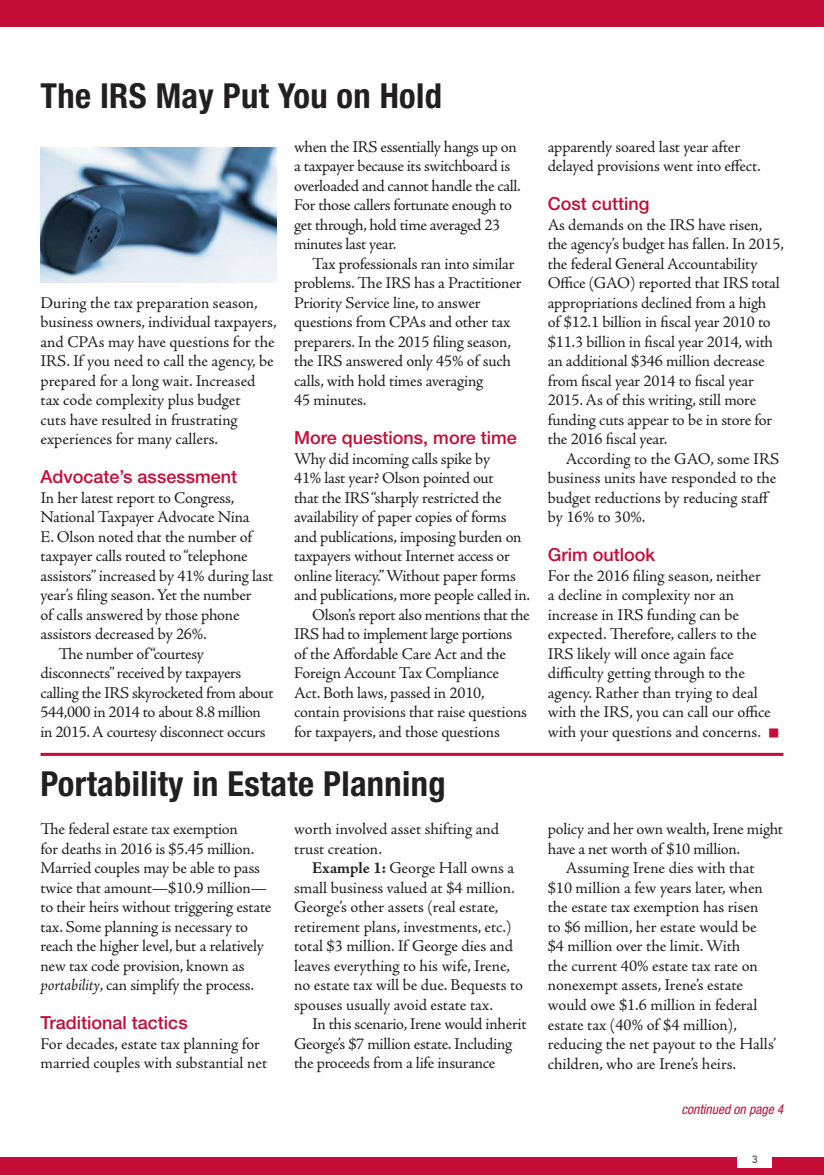
<style>
.page{position:relative;width:824px;height:1175px;background:#fff}
.page>*{position:absolute;margin:0;border:0;box-sizing:border-box;transform-origin:0 0}
.t1{font:700 condensed 34.5px "Helvetica Neue";letter-spacing:.01em;color:#231f20}
.t2{font:500 18px "Helvetica Neue";color:#c40c37}
.t3{font:16.5px/19.5px "Adobe Jenson Pro";letter-spacing:-.01em;color:#231f20}
.t4{font:italic condensed 13.5px "Helvetica Neue";color:#c40c37}
.t5{font:800 10.5px "Avenir";color:#636366}
.s1{font-style:italic}
.s2{font-weight:700}
</style>
<div class="page">
<div style="left:0;top:0;width:824px;height:27px;background:#c40c37"></div>
<div style="left:0;top:1156px;width:824px;height:18px;background:#c40c37"></div>
<div style="left:737px;top:1149px;width:35px;height:19px;background:#fff"></div>
<img style="left:41px;top:147px;width:235px;height:135px">
<hr style="left:40px;top:753px;width:743px;height:3px;background:#c40c37">
<h1 class="t1" style="left:40px;top:75px;width:403px">The IRS May Put You on Hold</h1>
<p class="t3" style="left:40px;top:293px;width:237px">During the tax preparation season, business owners, individual taxpayers, and CPAs may have questions for the IRS. If you need to call the agency, be prepared for a long wait. Increased tax code complexity plus budget<br>cuts have resulted in frustrating experiences for many callers.</p>
<p class="t2" style="left:40px;top:466px;width:198px">Advocate’s assessment</p>
<p class="t3" style="left:40px;top:488px;width:195px">In her latest report to Congress,</p>
<p class="t3" style="left:40px;top:507px;width:211px">National Taxpayer Advocate Nina</p>
<p class="t3" style="left:40px;top:527px;width:213px">E. Olson noted that the number of</p>
<p class="t3" style="left:40px;top:546px;width:209px">taxpayer calls routed to “telephone</p>
<p class="t3" style="left:40px;top:566px;width:234px">assistors” increased by 41% during last</p>
<p class="t3" style="left:40px;top:585px;width:213px">year’s filing season. Yet the number</p>
<p class="t3" style="left:40px;top:605px;width:201px">of calls answered by those phone</p>
<p class="t3" style="left:40px;top:624px;width:168px">assistors decreased by 26%.</p>
<p class="t3" style="left:59px;top:644px;width:147px">The number of “courtesy</p>
<p class="t3" style="left:40px;top:663px;width:202px">disconnects” received by taxpayers</p>
<p class="t3" style="left:40px;top:683px;width:234px">calling the IRS skyrocketed from about</p>
<p class="t3" style="left:40px;top:702px;width:222px">544,000 in 2014 to about 8.8 million</p>
<p class="t3" style="left:40px;top:722px;width:227px">in 2015. A courtesy disconnect occurs</p>
<p class="t3" style="left:294px;top:137px;width:228px">when the IRS essentially hangs up on a taxpayer because its switchboard is overloaded and cannot handle the call.<br>For those callers fortunate enough to get through, hold time averaged 23 minutes last year.</p>
<p class="t3" style="left:294px;top:254px;width:229px;text-indent:18px">Tax professionals ran into similar problems. The IRS has a Practitioner<br>Priority Service line, to answer questions from CPAs and other tax preparers. In the 2015 filing season, the IRS answered only 45% of such calls, with hold times averaging<br>45 minutes.</p>
<p class="t2" style="left:294px;top:427px;width:224px">More questions, more time</p>
<p class="t3" style="left:294px;top:449px;width:197px">Why did incoming calls spike by</p>
<p class="t3" style="left:294px;top:468px;width:201px">41% last year? Olson pointed out</p>
<p class="t3" style="left:294px;top:488px;width:209px">that the IRS “sharply restricted the</p>
<p class="t3" style="left:294px;top:507px;width:214px">availability of paper copies of forms</p>
<p class="t3" style="left:294px;top:527px;width:229px">and publications, imposing burden on</p>
<p class="t3" style="left:294px;top:546px;width:217px">taxpayers without Internet access or</p>
<p class="t3" style="left:294px;top:566px;width:223px">online literacy.” Without paper forms</p>
<p class="t3" style="left:294px;top:585px;width:237px">and publications, more people called in.</p>
<p class="t3" style="left:312px;top:605px;width:219px">Olson’s report also mentions that the</p>
<p class="t3" style="left:294px;top:624px;width:220px">IRS had to implement large portions</p>
<p class="t3" style="left:294px;top:644px;width:213px">of the Affordable Care Act and the</p>
<p class="t3" style="left:294px;top:663px;width:206px">Foreign Account Tax Compliance</p>
<p class="t3" style="left:294px;top:683px;width:192px">Act. Both laws, passed in 2010,</p>
<p class="t3" style="left:294px;top:702px;width:234px">contain provisions that raise questions</p>
<p class="t3" style="left:294px;top:722px;width:207px">for taxpayers, and those questions</p>
<h1 class="t1" style="left:40px;top:763px;width:406px">Portability in Estate Planning</h1>
<p class="t3" style="left:40px;top:819px;width:232px">The federal estate tax exemption<br>for deaths in 2016 is $5.45 million.<br>Married couples may be able to pass twice that amount—$10.9 million— to their heirs without triggering estate tax. Some planning is necessary to reach the higher level, but a relatively new tax code provision, known as <span class="s1">portability</span>, can simplify the process.</p>
<p class="t2" style="left:40px;top:1012px;width:149px">Traditional tactics</p>
<p class="t3" style="left:40px;top:1034px;width:228px">For decades, estate tax planning for married couples with substantial net</p>
<p class="t3" style="left:294px;top:819px;width:206px">worth involved asset shifting and trust creation.</p>
<p class="t3" style="left:294px;top:858px;width:230px;text-indent:18px"><span class="s2">Example 1:</span> George Hall owns a small business valued at $4 million.<br>George’s other assets (real estate, retirement plans, investments, etc.) total $3 million. If George dies and leaves everything to his wife, Irene, no estate tax will be due. Bequests to spouses usually avoid estate tax.</p>
<p class="t3" style="left:294px;top:1014px;width:234px;text-indent:18px">In this scenario, Irene would inherit<br>George’s $7 million estate. Including the proceeds from a life insurance</p>
<p class="t3" style="left:548px;top:137px;width:214px">apparently soared last year after delayed provisions went into effect.</p>
<p class="t2" style="left:548px;top:193px;width:103px">Cost cutting</p>
<p class="t3" style="left:548px;top:215px;width:238px">As demands on the IRS have risen, the agency’s budget has fallen. In 2015, the federal General Accountability Office (GAO) reported that IRS total appropriations declined from a high<br>of $12.1 billion in fiscal year 2010 to $11.3 billion in fiscal year 2014, with an additional $346 million decrease from fiscal year 2014 to fiscal year 2015. As of this writing, still more funding cuts appear to be in store for the 2016 fiscal year.</p>
<p class="t3" style="left:548px;top:449px;width:233px;text-indent:18px">According to the GAO, some IRS business units have responded to the budget reductions by reducing staff by 16% to 30%.</p>
<p class="t2" style="left:548px;top:544px;width:109px">Grim outlook</p>
<p class="t3" style="left:548px;top:566px;width:224px">For the 2016 filing season, neither a decline in complexity nor an increase in IRS funding can be expected. Therefore, callers to the IRS likely will once again face difficulty getting through to the agency. Rather than trying to deal with the IRS, you can call our office with your questions and concerns.</p>
<p class="t3" style="left:548px;top:819px;width:237px">policy and her own wealth, Irene might</p>
<p class="t3" style="left:548px;top:839px;width:194px">have a net worth of $10 million.</p>
<p class="t3" style="left:566px;top:858px;width:190px">Assuming Irene dies with that</p>
<p class="t3" style="left:548px;top:878px;width:216px">$10 million a few years later, when</p>
<p class="t3" style="left:548px;top:897px;width:212px">the estate tax exemption has risen</p>
<p class="t3" style="left:548px;top:917px;width:210px">to $6 million, her estate would be</p>
<p class="t3" style="left:548px;top:936px;width:194px">$4 million over the limit. With</p>
<p class="t3" style="left:548px;top:956px;width:211px">the current 40% estate tax rate on</p>
<p class="t3" style="left:548px;top:975px;width:197px">nonexempt assets, Irene’s estate</p>
<p class="t3" style="left:548px;top:995px;width:211px">would owe $1.6 million in federal</p>
<p class="t3" style="left:548px;top:1014px;width:191px">estate tax (40% of $4 million),</p>
<p class="t3" style="left:548px;top:1034px;width:230px">reducing the net payout to the Halls’</p>
<p class="t3" style="left:548px;top:1053px;width:190px">children, who are Irene’s heirs.</p>
<p class="t4" style="left:681px;top:1101px;width:104px">continued on page 4</p>
<p class="t5" style="left:751px;top:1152px;width:8px">3</p>
</div>
